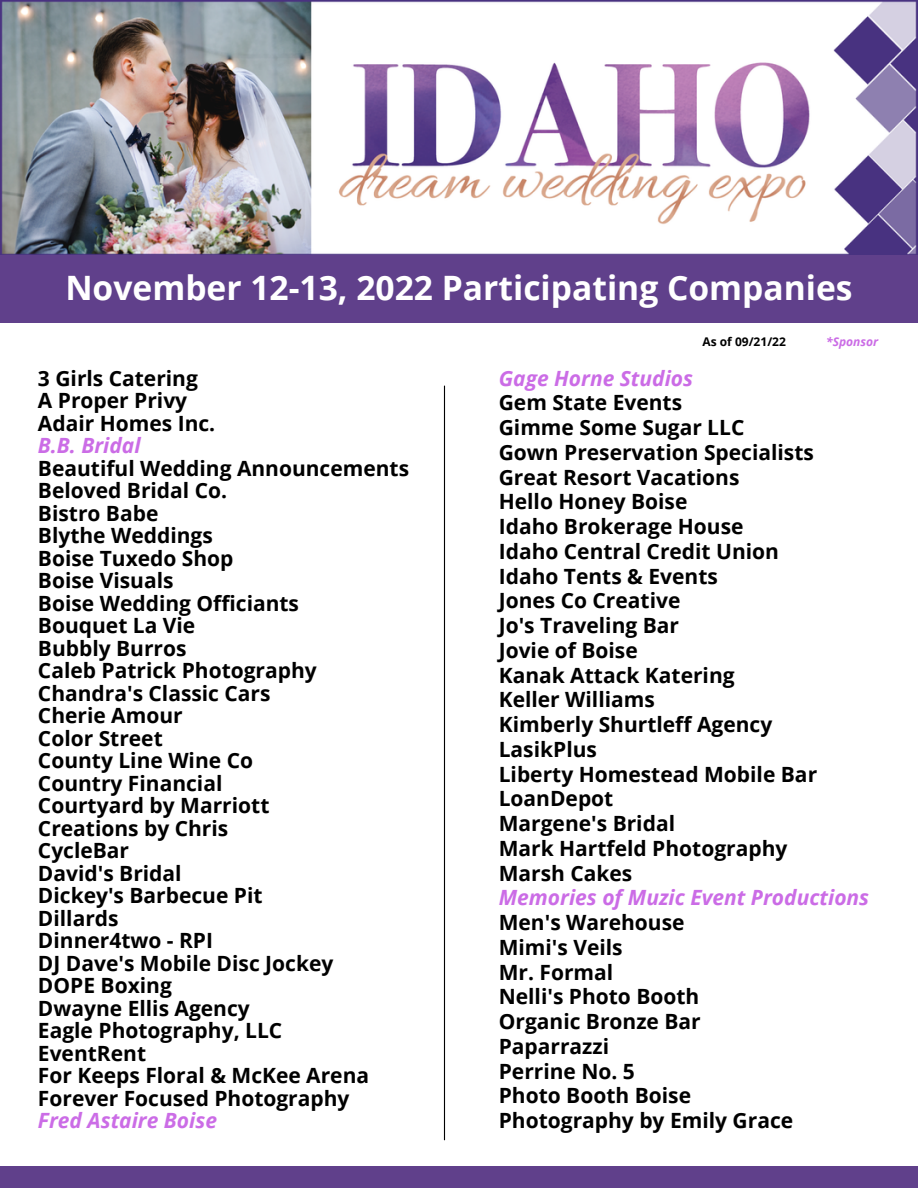
<style>
.page{position:relative;width:918px;height:1188px;background:#fff}
.page>*{position:absolute;margin:0;border:0;box-sizing:border-box;transform-origin:0 0}
.t1{font:700 33.6px "Open Sans";color:#fff}
.t2{font:700 21px/22.5px "Open Sans";color:#000}
.t3{font:italic 700 21px "Open Sans";color:#cb6ce6}
.t4{font:700 12px "Open Sans";color:#000}
.t5{font:italic 700 12px "Open Sans";color:#cb6ce6}
</style>
<div class="page">
<div style="left:0;top:1167px;width:918px;height:21px;background:#60408b"></div>
<hr style="left:444px;top:386px;width:1px;height:754px;background:#000">
<img style="left:0;top:0;width:918px;height:255px">
<div style="left:0;top:255px;width:918px;height:68px;background:#60408b"></div>
<h1 class="t1" style="left:65px;top:264px;width:789px">November 12-13, 2022 Participating Companies</h1>
<p class="t4" style="left:703px;top:333px;width:85px">As of 09/21/22</p>
<p class="t5" style="left:826px;top:333px;width:53px">*Sponsor</p>
<p class="t3" style="left:499px;top:363px;width:196px">Gage Horne Studios</p>
<p class="t2" style="left:499px;top:390px;width:320px;line-height:24.8px">Gem State Events<br>Gimme Some Sugar LLC<br>Gown Preservation Specialists<br>Great Resort Vacations<br>Hello Honey Boise<br>Idaho Brokerage House<br>Idaho Central Credit Union<br>Idaho Tents &amp; Events<br>Jones Co Creative<br>Jo's Traveling Bar<br>Jovie of Boise<br>Kanak Attack Katering<br>Keller Williams<br>Kimberly Shurtleff Agency<br>LasikPlus<br>Liberty Homestead Mobile Bar<br>LoanDepot<br>Margene's Bridal<br>Mark Hartfeld Photography<br>Marsh Cakes</p>
<p class="t3" style="left:499px;top:883px;width:372px">Memories of Muzic Event Productions</p>
<p class="t2" style="left:499px;top:910px;width:296px;line-height:24.8px">Men's Warehouse<br>Mimi's Veils<br>Mr. Formal<br>Nelli's Photo Booth<br>Organic Bronze Bar<br>Paparrazzi<br>Perrine No. 5<br>Photo Booth Boise<br>Photography by Emily Grace</p>
<p class="t2" style="left:38px;top:366px;width:179px">3 Girls Catering<br>A Proper Privy<br>Adair Homes Inc.</p>
<p class="t3" style="left:38px;top:431px;width:104px">B.B. Bridal</p>
<p class="t2" style="left:38px;top:456px;width:373px">Beautiful Wedding Announcements<br>Beloved Bridal Co.<br>Bistro Babe<br>Blythe Weddings<br>Boise Tuxedo Shop<br>Boise Visuals<br>Boise Wedding Officiants<br>Bouquet La Vie<br>Bubbly Burros<br>Caleb Patrick Photography<br>Chandra's Classic Cars<br>Cherie Amour<br>Color Street<br>County Line Wine Co<br>Country Financial<br>Courtyard by Marriott<br>Creations by Chris<br>CycleBar<br>David's Bridal<br>Dickey's Barbecue Pit<br>Dillards<br>Dinner4two - RPI<br>DJ Dave's Mobile Disc Jockey<br>DOPE Boxing<br>Dwayne Ellis Agency<br>Eagle Photography, LLC<br>EventRent<br>For Keeps Floral &amp; McKee Arena<br>Forever Focused Photography</p>
<p class="t3" style="left:38px;top:1106px;width:181px">Fred Astaire Boise</p>
</div>
